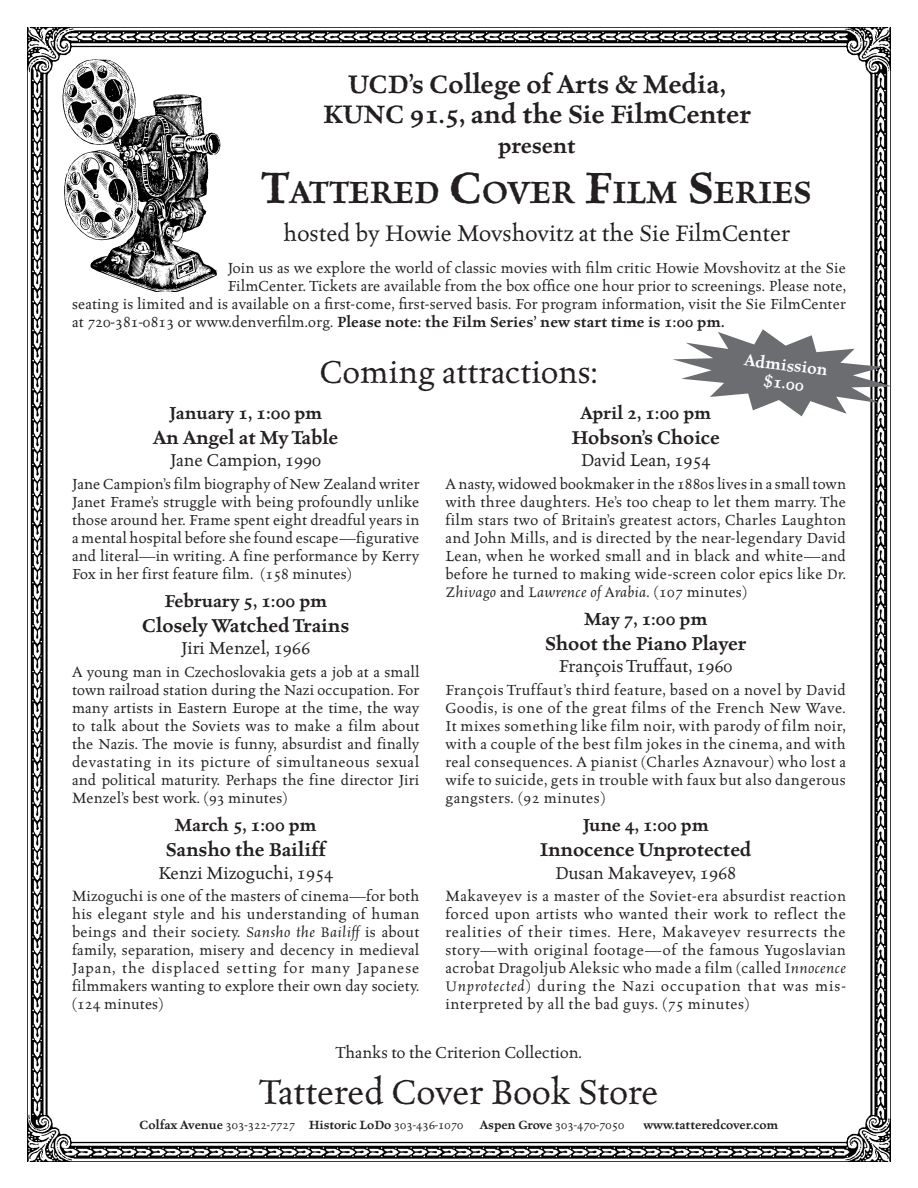
<style>
.page{position:relative;width:918px;height:1188px;background:#fff}
.page>*{position:absolute;margin:0;border:0;box-sizing:border-box;transform-origin:0 0}
.t1{font:39px "Celestia Antiqua";color:#231f20}
.t2{font:36px "Celestia Antiqua";color:#231f20}
.t3{font:600 34.65px "Celestia Antiqua";color:#231f20}
.t4{font:600 28.5px "Celestia Antiqua";color:#231f20}
.t5{font:25.5px "Celestia Antiqua";color:#231f20}
.t6{font:600 24px "Celestia Antiqua";color:#231f20}
.t7{font:600 21px "Celestia Antiqua";color:#231f20}
.director{font:19.5px "Celestia Antiqua";color:#231f20}
.date{font:600 19.5px "Celestia Antiqua";color:#231f20}
.director-2{font:18px "Celestia Antiqua";color:#231f20}
.t8{font:600 18px "Celestia Antiqua";color:#fff}
.Body_text{font:16.5px/18px "Celestia Antiqua";letter-spacing:.01em;color:#231f20;text-align:justify}
.t9{font:600 16.5px "Celestia Antiqua";letter-spacing:.01em;color:#231f20}
.t10{font:13.5px "Celestia Antiqua";color:#231f20}
.t11{font:600 13.5px "Celestia Antiqua";color:#231f20}
.s1{font-size:49.5px}
.s2{font-weight:400}
.s3{font-style:italic}
.s4{font-weight:600}
</style>
<div class="page">
<img style="left:27px;top:27px;width:864px;height:1134px">
<img style="left:63px;top:59px;width:157px;height:233px">
<svg style="left:673px;top:329px;width:219px;height:87px"></svg>
<p class="t4" style="left:348px;top:70px;width:379px">UCD’s College of Arts &amp; Media,</p>
<p class="t4" style="left:323px;top:100px;width:430px">KUNC 91.5, and the Sie FilmCenter</p>
<p class="t6" style="left:498px;top:134px;width:79px">present</p>
<p class="t3" style="left:262px;top:175px;width:548px"><span class="s1">T</span>ATTERED <span class="s1">C</span>OVER <span class="s1">F</span>ILM <span class="s1">S</span>ERIES</p>
<p class="t5" style="left:284px;top:220px;width:508px">hosted by Howie Movshovitz at the Sie FilmCenter</p>
<p class="Body_text" style="left:228px;top:259px;width:620px">Join us as we explore the world of classic movies with film critic Howie Movshovitz at the Sie</p>
<p class="Body_text" style="left:228px;top:277px;width:620px">FilmCenter. Tickets are available from the box office one hour prior to screenings. Please note,</p>
<p class="Body_text" style="left:72px;top:295px;width:775px">seating is limited and is available on a first-come, first-served basis. For program information, visit the Sie FilmCenter</p>
<p class="t9" style="left:72px;top:313px;width:654px"><span class="s2">at 720-381-0813 or www.denverfilm.org.</span> Please note: the Film Series’ new start time is 1:00 pm.</p>
<p class="t8" style="left:746px;top:351px;width:85px;rotate:7deg">Admission</p>
<p class="t8" style="left:765px;top:371px;width:42px;rotate:7deg">$1.00</p>
<p class="date" style="left:169px;top:403px;width:154px">January 1, 1:00 pm</p>
<p class="t7" style="left:153px;top:426px;width:186px">An Angel at My Table</p>
<p class="director" style="left:170px;top:450px;width:153px">Jane Campion, 1990</p>
<p class="Body_text" style="left:72px;top:475px;width:349px">Jane Campion’s film biography of New Zealand writer Janet Frame’s struggle with being profoundly unlike those around her. Frame spent eight dreadful years in a mental hospital before she found escape—figurative and literal—in writing. A fine performance by Kerry Fox in her first feature film. (158 minutes)</p>
<p class="date" style="left:164px;top:591px;width:164px">February 5, 1:00 pm</p>
<p class="t7" style="left:142px;top:615px;width:209px">Closely Watched Trains</p>
<p class="director" style="left:181px;top:638px;width:130px">Jiri Menzel, 1966</p>
<p class="Body_text" style="left:72px;top:663px;width:349px">A young man in Czechoslovakia gets a job at a small town railroad station during the Nazi occupation. For many artists in Eastern Europe at the time, the way to talk about the Soviets was to make a film about the Nazis. The movie is funny, absurdist and finally devastating in its picture of simultaneous sexual and political maturity. Perhaps the fine director Jiri Menzel’s best work. (93 minutes)</p>
<p class="date" style="left:175px;top:815px;width:143px">March 5, 1:00 pm</p>
<p class="t7" style="left:166px;top:839px;width:161px">Sansho the Bailiff</p>
<p class="director" style="left:158px;top:863px;width:177px">Kenzi Mizoguchi, 1954</p>
<p class="Body_text" style="left:72px;top:887px;width:349px">Mizoguchi is one of the masters of cinema—for both his elegant style and his understanding of human beings and their society. <span class="s3">Sansho the Bailiff</span> is about family, separation, misery and decency in medieval Japan, the displaced setting for many Japanese filmmakers wanting to explore their own day society. (124 minutes)</p>
<p class="t2" style="left:320px;top:353px;width:280px">Coming attractions:</p>
<p class="date" style="left:580px;top:403px;width:132px">April 2, 1:00 pm</p>
<p class="t7" style="left:572px;top:426px;width:150px">Hobson’s Choice</p>
<p class="director" style="left:581px;top:450px;width:131px">David Lean, 1954</p>
<p class="Body_text" style="left:446px;top:475px;width:402px">A nasty, widowed bookmaker in the 1880s lives in a small town with three daughters. He’s too cheap to let them marry. The film stars two of Britain’s greatest actors, Charles Laughton and John Mills, and is directed by the near-legendary David Lean, when he worked small and in black and white—and before he turned to making wide-screen color epics like <span class="s3">Dr.<br>Zhivago</span> and <span class="s3">Lawrence of Arabia</span>. (107 minutes)</p>
<p class="date" style="left:584px;top:609px;width:125px">May 7, 1:00 pm</p>
<p class="t7" style="left:545px;top:633px;width:203px">Shoot the Piano Player</p>
<p class="director" style="left:559px;top:656px;width:175px">François Truffaut, 1960</p>
<p class="Body_text" style="left:446px;top:681px;width:402px">François Truffaut’s third feature, based on a novel by David Goodis, is one of the great films of the French New Wave.<br>It mixes something like film noir, with parody of film noir, with a couple of the best film jokes in the cinema, and with real consequences. A pianist (Charles Aznavour) who lost a wife to suicide, gets in trouble with faux but also dangerous gangsters. (92 minutes)</p>
<p class="date" style="left:583px;top:815px;width:127px">June 4, 1:00 pm</p>
<p class="t7" style="left:540px;top:839px;width:213px">Innocence Unprotected</p>
<p class="director" style="left:555px;top:863px;width:183px">Dusan Makaveyev, 1968</p>
<p class="Body_text" style="left:446px;top:887px;width:402px">Makaveyev is a master of the Soviet-era absurdist reaction forced upon artists who wanted their work to reflect the realities of their times. Here, Makaveyev resurrects the story—with original footage—of the famous Yugoslavian acrobat Dragoljub Aleksic who made a film (called <span class="s3">Innocence Unprotected</span>) during the Nazi occupation that was mis&shy;interpreted by all the bad guys. (75 minutes)</p>
<p class="director-2" style="left:336px;top:1043px;width:248px">Thanks to the Criterion Collection.</p>
<p class="t1" style="left:260px;top:1072px;width:400px">Tattered Cover Book Store</p>
<p class="t10" style="left:140px;top:1118px;width:486px"><span class="s4">Colfax Avenue</span> 303-322-7727 <span class="s4">Historic LoDo</span> 303-436-1070 <span class="s4">Aspen Grove</span> 303-470-7050</p>
<p class="t11" style="left:643px;top:1118px;width:136px">www.tatteredcover.com</p>
</div>
